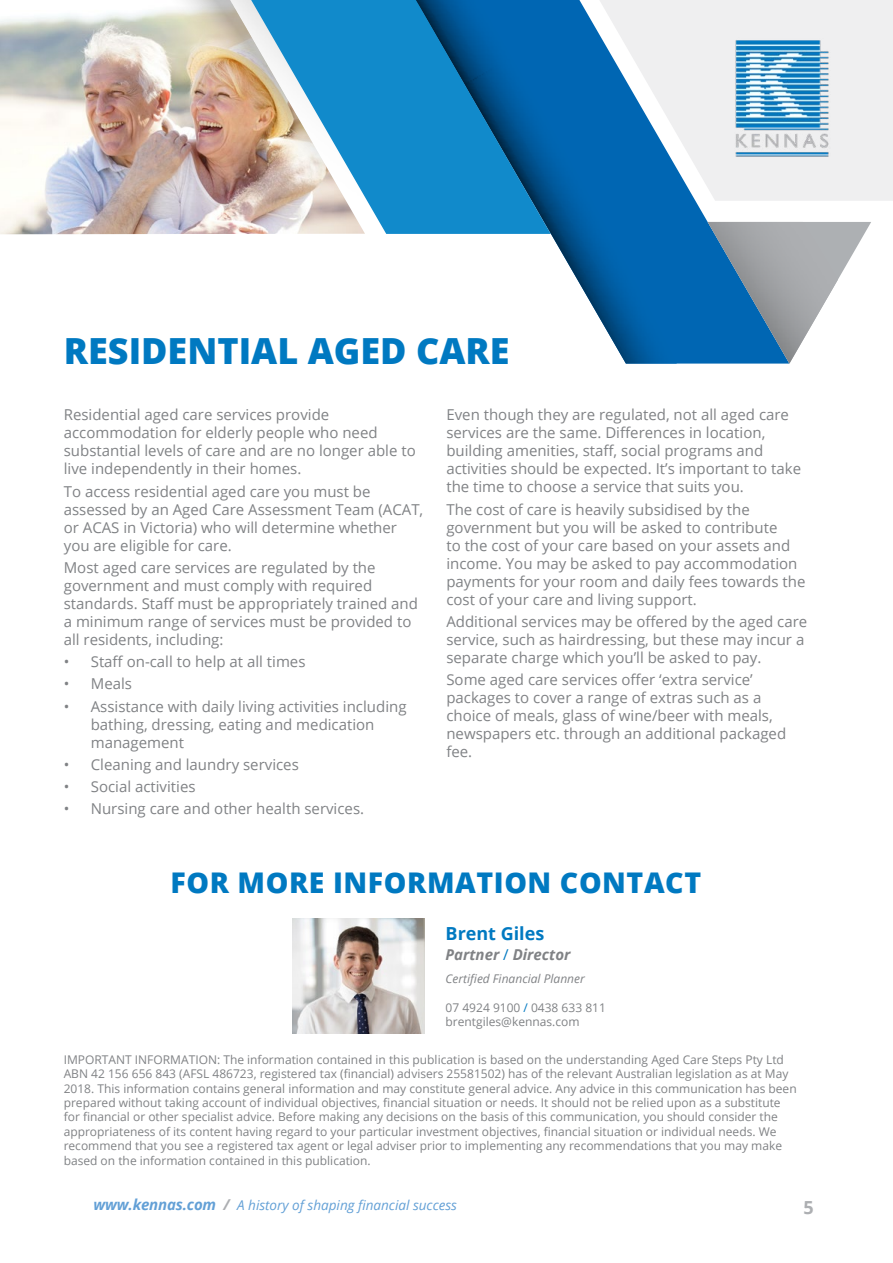
<style>
.page{position:relative;width:893px;height:1263px;background:#fff}
.page>*{position:absolute;margin:0;border:0;box-sizing:border-box;transform-origin:0 0}
.t1{font:800 36px "Open Sans";color:#0079c1}
.t2{font:800 28.5px "Open Sans";letter-spacing:.02em;color:#0079c1}
.t3{font:700 18px "Open Sans";color:#0079c1}
.t4{font:700 18px "Open Sans";color:#adafb2}
.t5{font:15px/18px "Open Sans";color:#808285}
.t6{font:italic 700 15px "Open Sans";color:#808285}
.t7{font:italic 13.5px "Open Sans";color:#63a0d6}
.t8{font:12px/14.4px "Open Sans";color:#808285}
.t9{font:italic 12px "Open Sans";color:#808285}
.s1{font-weight:400;font-style:normal;color:#0079c1}
.s2{color:#0079c1}
.s3{font-weight:700;font-size:15px}
.s4{font-weight:700;font-size:15px;color:#adafb2}
</style>
<div class="page">
<div style="left:789px;top:0;width:104px;height:201px;background:#efeff0"></div>
<svg style="left:677px;top:0;width:112px;height:364px;fill:#efeff0"></svg>
<div style="left:365px;top:0;width:43px;height:234px;background:#118acb"></div>
<svg style="left:838px;top:222px;width:33px;height:57px"></svg>
<img style="left:408px;top:0;width:269px;height:364px">
<img style="left:365px;top:211px;width:22px;height:22px">
<img style="left:708px;top:222px;width:130px;height:142px">
<img style="left:420px;top:7px;width:130px;height:225px">
<img style="left:735px;top:37px;width:95px;height:121px">
<img style="left:0;top:0;width:365px;height:234px">
<img style="left:293px;top:918px;width:131px;height:115px">
<img style="left:162px;top:0;width:191px;height:213px">
<h1 class="t1" style="left:64px;top:323px;width:447px">RESIDENTIAL AGED CARE</h1>
<p class="t5" style="left:64px;top:406px;width:353px">Residential aged care services provide accommodation for elderly people who need substantial levels of care and are no longer able to live independently in their homes.</p>
<p class="t5" style="left:64px;top:482px;width:361px">To access residential aged care you must be assessed by an Aged Care Assessment Team (ACAT, or ACAS in Victoria) who will determine whether you are eligible for care.</p>
<p class="t5" style="left:64px;top:558px;width:356px">Most aged care services are regulated by the government and must comply with required standards. Staff must be appropriately trained and a minimum range of services must be provided to all residents, including:</p>
<p class="t5" style="left:64px;top:652px;width:243px">• Staff on-call to help at all times</p>
<p class="t5" style="left:64px;top:675px;width:70px">• Meals</p>
<p class="t5" style="left:91px;top:697px;width:317px;text-indent:-27px">• Assistance with daily living activities including bathing, dressing, eating and medication management</p>
<p class="t5" style="left:64px;top:755px;width:237px">• Cleaning and laundry services</p>
<p class="t5" style="left:64px;top:777px;width:133px">• Social activities</p>
<p class="t5" style="left:64px;top:800px;width:302px">• Nursing care and other health services.</p>
<p class="t5" style="left:446px;top:405px;width:356px">Even though they are regulated, not all aged care services are the same. Differences in location, building amenities, staff, social programs and activities should be expected. It’s important to take the time to choose a service that suits you.</p>
<p class="t5" style="left:446px;top:500px;width:360px">The cost of care is heavily subsidised by the government but you will be asked to contribute<br>to the cost of your care based on your assets and income. You may be asked to pay accommodation payments for your room and daily fees towards the cost of your care and living support.</p>
<p class="t5" style="left:446px;top:612px;width:362px">Additional services may be offered by the aged care service, such as hairdressing, but these may incur a separate charge which you’ll be asked to pay.</p>
<p class="t5" style="left:446px;top:670px;width:341px">Some aged care services offer ‘extra service’ packages to cover a range of extras such as a choice of meals, glass of wine/beer with meals, newspapers etc. through an additional packaged fee.</p>
<h2 class="t2" style="left:171px;top:861px;width:532px">FOR MORE INFORMATION CONTACT</h2>
<p class="t3" style="left:446px;top:921px;width:100px">Brent Giles</p>
<p class="t6" style="left:446px;top:944px;width:126px">Partner <span class="s1">/</span> Director</p>
<p class="t9" style="left:446px;top:970px;width:141px">Certified Financial Planner</p>
<p class="t8" style="left:446px;top:1000px;width:162px">07 4924 9100 <span class="s2">/</span> 0438 633 811 brentgiles@kennas.com</p>
<p class="t8" style="left:64px;top:1052px;width:734px">IMPORTANT INFORMATION: The information contained in this publication is based on the understanding Aged Care Steps Pty Ltd ABN 42 156 656 843 (AFSL 486723, registered tax (financial) advisers 25581502) has of the relevant Australian legislation as at May 2018. This information contains general information and may constitute general advice. Any advice in this communication has been prepared without taking account of individual objectives, financial situation or needs. It should not be relied upon as a substitute for financial or other specialist advice. Before making any decisions on the basis of this communication, you should consider the appropriateness of its content having regard to your particular investment objectives, financial situation or individual needs. We recommend that you see a registered tax agent or legal adviser prior to implementing any recommendations that you may make based on the information contained in this publication.</p>
<p class="t7" style="left:94px;top:1196px;width:365px"><span class="s3">www.kennas.com</span> <span class="s4">/</span> A history of shaping financial success</p>
<p class="t4" style="left:804px;top:1195px;width:12px">5</p>
</div>
